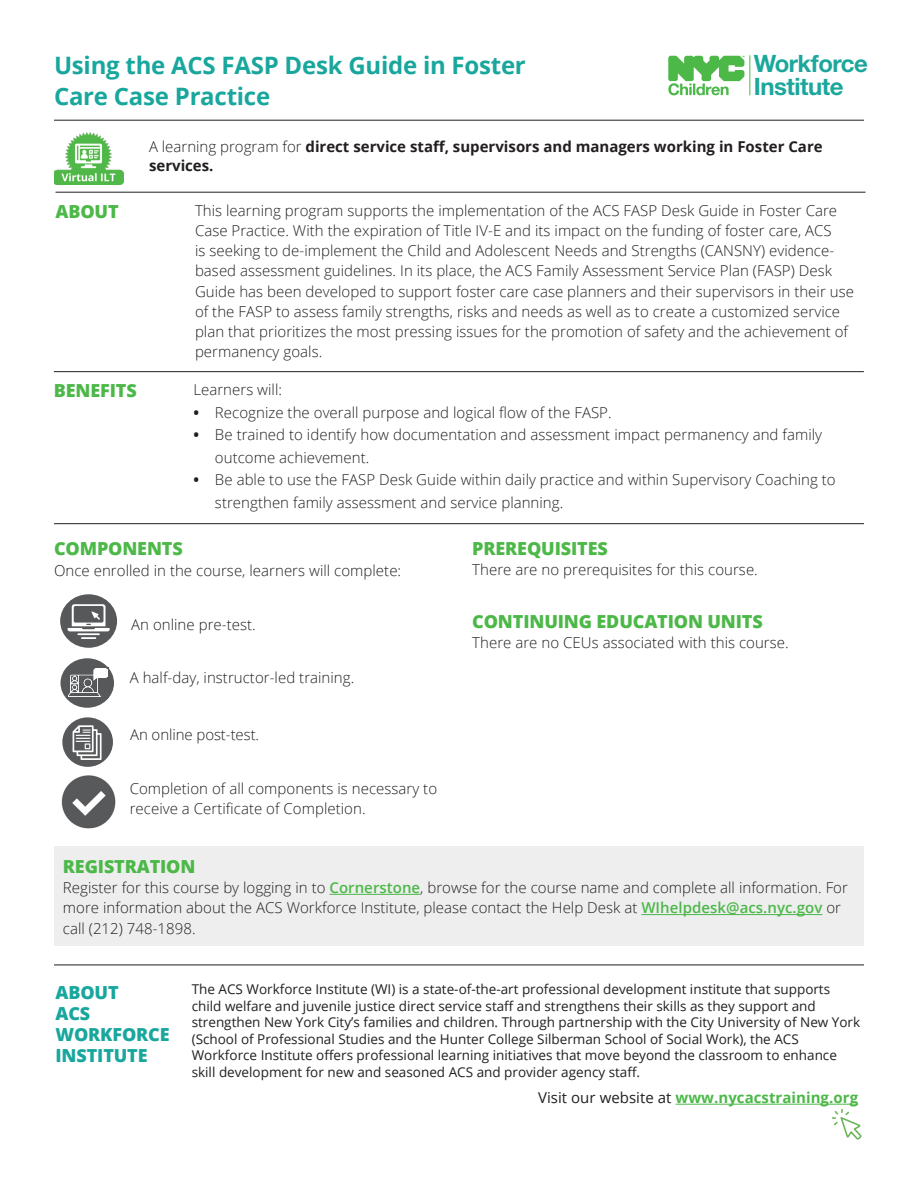
<style>
.page{position:relative;width:918px;height:1188px;background:#fff}
.page>*{position:absolute;margin:0;border:0;box-sizing:border-box;transform-origin:0 0}
.Flyer_Title{font:700 24px/31.5px "Open Sans";letter-spacing:-.01em;color:#19a79d}
.t1{font:700 24px/23px "Helvetica Neue";letter-spacing:-.02em;color:#1ca79d}
.subhead_2_tighter{font:800 18px "Open Sans";letter-spacing:-.01em;color:#4cb848}
.subhead_2_tighter-2{font:800 18px/21px "Open Sans";letter-spacing:-.01em;color:#19a79d}
.Subhead_2{font:800 18px "Open Sans";letter-spacing:-.01em;color:#4cb848}
.Banner_text{font:800 18px "Open Sans";letter-spacing:-.01em;color:#4cb848}
.Body_Text{font:300 15px/20.2px "Open Sans";letter-spacing:.005em;color:#231f20}
.Banner_text-2{font:300 15px/20.2px "Open Sans";letter-spacing:.005em;color:#231f20}
.Body_Text_tighter{font:300 15px "Open Sans";letter-spacing:.005em;color:#231f20}
.Lead_In{font:700 15px "Open Sans";color:#231f20}
.Body_Text_bullet{font:300 15px "Open Sans";letter-spacing:.005em;color:#231f20}
.Banner_text-3{font:700 15px "Open Sans";letter-spacing:.005em;color:#4cb848}
.Sidebar_Text{font:13.5px/16.5px "Open Sans";color:#231f20}
.s1{font-weight:300}
.s2{font-weight:700}
.s3{font-weight:600;color:#4cb848}
.s4{font-weight:400;color:#231f20}
</style>
<div class="page">
<div style="left:54px;top:846px;width:810px;height:100px;background:#eeeeef"></div>
<hr style="left:329px;top:894px;width:91px;height:1px;background:#4cb848">
<hr style="left:641px;top:914px;width:181px;height:1px;background:#4cb848">
<img style="left:61px;top:775px;width:55px;height:54px">
<hr style="left:54px;top:120px;width:810px;height:1px;background:#231f20">
<div style="left:61px;top:658px;width:53px;height:50px;background:#57585a;border-radius:50%"></div>
<svg style="left:69px;top:669px;width:39px;height:28px"></svg>
<img style="left:69px;top:668px;width:38px;height:28px">
<img style="left:54px;top:133px;width:70px;height:52px">
<div style="left:60px;top:594px;width:57px;height:54px;background:#57585a;border-radius:50%"></div>
<svg style="left:67px;top:604px;width:43px;height:27px"></svg>
<hr style="left:77px;top:633px;width:23px;height:2px;background:#fff">
<svg style="left:81px;top:637px;width:15px;height:2px"></svg>
<div style="left:62px;top:717px;width:51px;height:50px;background:#57585a;border-radius:50%"></div>
<svg style="left:73px;top:725px;width:29px;height:35px"></svg>
<hr style="left:56px;top:192px;width:810px;height:1px;background:#231f20">
<hr style="left:54px;top:523px;width:810px;height:1px;background:#231f20">
<hr style="left:54px;top:965px;width:810px;height:1px;background:#231f20">
<hr style="left:54px;top:371px;width:810px;height:1px;background:#231f20">
<svg style="left:668px;top:56px;width:77px;height:39px"></svg>
<hr style="left:750px;top:55px;width:1px;height:40px;background:#4bb848">
<hr style="left:676px;top:1104px;width:182px;height:1px;background:#4cb848">
<svg style="left:831px;top:1108px;width:31px;height:32px"></svg>
<p class="t1" style="left:754px;top:53px;width:116px">Workforce<br>Institute</p>
<p class="Flyer_Title" style="left:54px;top:48px;width:473px">Using the ACS FASP Desk Guide in Foster<br>Care Case Practice</p>
<p class="Lead_In" style="left:149px;top:136px;width:675px"><span class="s1">A learning program for</span> direct service staff, supervisors and managers working in Foster Care</p>
<p class="Lead_In" style="left:149px;top:155px;width:66px">services.</p>
<p class="subhead_2_tighter" style="left:56px;top:198px;width:65px">ABOUT</p>
<p class="subhead_2_tighter" style="left:54px;top:377px;width:84px">BENEFITS</p>
<p class="Body_Text" style="left:195px;top:200px;width:661px">This learning program supports the implementation of the ACS FASP Desk Guide in Foster Care Case Practice. With the expiration of Title IV-E and its impact on the funding of foster care, ACS<br>is seeking to de-implement the Child and Adolescent Needs and Strengths (CANSNY) evidence&shy;based assessment guidelines. In its place, the ACS Family Assessment Service Plan (FASP) Desk Guide has been developed to support foster care case planners and their supervisors in their use of the FASP to assess family strengths, risks and needs as well as to create a customized service plan that prioritizes the most pressing issues for the promotion of safety and the achievement of permanency goals.</p>
<p class="Body_Text" style="left:193px;top:379px;width:90px">Learners will:</p>
<p class="Body_Text" style="left:193px;top:402px;width:420px"><span class="s2">•</span> Recognize the overall purpose and logical flow of the FASP.</p>
<p class="Body_Text" style="left:215px;top:423px;width:609px;line-height:22.5px;text-indent:-22px"><span class="s2">•</span> Be trained to identify how documentation and assessment impact permanency and family outcome achievement.</p>
<p class="Body_Text" style="left:215px;top:468px;width:622px;line-height:22.5px;text-indent:-22px"><span class="s2">•</span> Be able to use the FASP Desk Guide within daily practice and within Supervisory Coaching to strengthen family assessment and service planning.</p>
<p class="subhead_2_tighter" style="left:54px;top:535px;width:130px">COMPONENTS</p>
<p class="Body_Text_tighter" style="left:54px;top:560px;width:349px">Once enrolled in the course, learners will complete:</p>
<p class="Body_Text_bullet" style="left:131px;top:614px;width:126px">An online pre-test.</p>
<p class="Body_Text" style="left:130px;top:667px;width:226px">A half-day, instructor-led training.</p>
<p class="Body_Text_tighter" style="left:130px;top:724px;width:131px">An online post-test.</p>
<p class="Body_Text" style="left:130px;top:778px;width:309px">Completion of all components is necessary to receive a Certificate of Completion.</p>
<p class="subhead_2_tighter" style="left:472px;top:535px;width:137px">PREREQUISITES</p>
<p class="Body_Text_bullet" style="left:472px;top:560px;width:287px">There are no prerequisites for this course.</p>
<p class="Subhead_2" style="left:472px;top:608px;width:292px">CONTINUING EDUCATION UNITS</p>
<p class="Body_Text_tighter" style="left:472px;top:632px;width:318px">There are no CEUs associated with this course.</p>
<p class="Banner_text" style="left:63px;top:853px;width:134px">REGISTRATION</p>
<p class="Banner_text-2" style="left:63px;top:877px;width:787px">Register for this course by logging in to <span class="s3">Cornerstone</span>, browse for the course name and complete all information. For more information about the ACS Workforce Institute, please contact the Help Desk at <span class="s3">WIhelpdesk@acs.nyc.gov</span> or call (212) 748-1898.</p>
<p class="subhead_2_tighter-2" style="left:56px;top:981px;width:65px">ABOUT<br>ACS</p>
<p class="subhead_2_tighter-2" style="left:56px;top:1023px;width:116px">WORKFORCE<br>INSTITUTE</p>
<p class="Sidebar_Text" style="left:192px;top:981px;width:670px">The ACS Workforce Institute (WI) is a state-of-the-art professional development institute that supports child welfare and juvenile justice direct service staff and strengthens their skills as they support and strengthen New York City’s families and children. Through partnership with the City University of New York (School of Professional Studies and the Hunter College Silberman School of Social Work), the ACS Workforce Institute offers professional learning initiatives that move beyond the classroom to enhance skill development for new and seasoned ACS and provider agency staff.</p>
<p class="Banner_text-3" style="left:538px;top:1087px;width:322px"><span class="s4">Visit our website at</span> www.nycacstraining.org</p>
</div>
